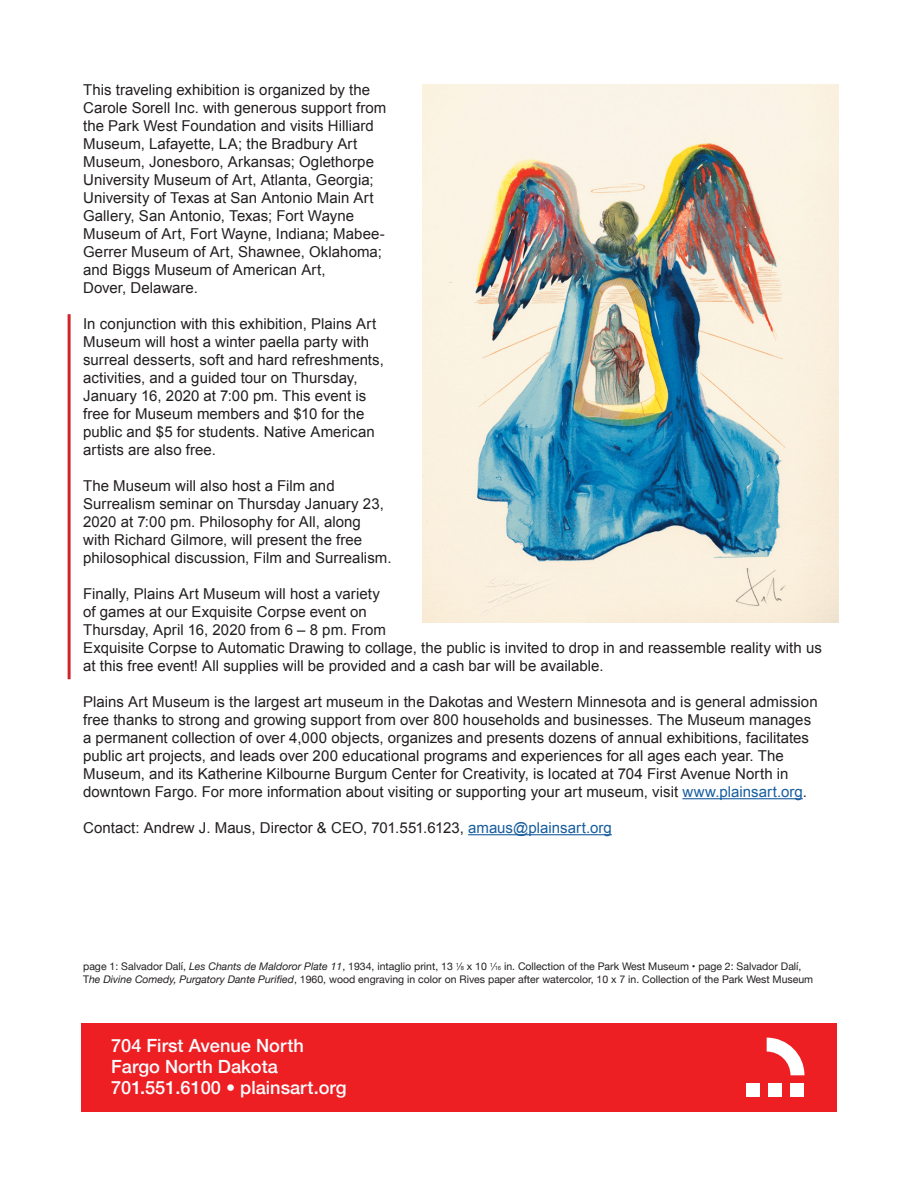
<style>
.page{position:relative;width:918px;height:1188px;background:#fff}
.page>*{position:absolute;margin:0;border:0;box-sizing:border-box;transform-origin:0 0}
.t1{font:500 18.15px/21px "Helvetica Neue";color:#fbfcfe}
.t2{font:15px/18px "Arial";letter-spacing:.005em;color:#231f20}
.t3{font:10.5px "Helvetica Neue";color:#231f20}
.s1{color:#175d9e}
.s2{font-style:italic}
.s3{font-size:5.7px}
</style>
<div class="page">
<div style="left:81px;top:1023px;width:756px;height:88px;background:#ee1f23"></div>
<div style="left:790px;top:1083px;width:14px;height:14px;background:#fff"></div>
<div style="left:768px;top:1083px;width:14px;height:14px;background:#fff"></div>
<div style="left:746px;top:1083px;width:14px;height:14px;background:#fff"></div>
<svg style="left:767px;top:1038px;width:37px;height:37px"></svg>
<hr style="left:682px;top:798px;width:121px;height:1px;background:#175d9e">
<hr style="left:468px;top:834px;width:144px;height:1px;background:#175d9e">
<img style="left:423px;top:84px;width:415px;height:538px">
<hr style="left:68px;top:314px;width:3px;height:365px;background:#d1232a">
<p class="t2" style="left:83px;top:81px;width:305px">This traveling exhibition is organized by the Carole Sorell Inc. with generous support from the Park West Foundation and visits Hilliard Museum, Lafayette, LA; the Bradbury Art Museum, Jonesboro, Arkansas; Oglethorpe University Museum of Art, Atlanta, Georgia; University of Texas at San Antonio Main Art Gallery, San Antonio, Texas; Fort Wayne Museum of Art, Fort Wayne, Indiana; Mabee-Gerrer Museum of Art, Shawnee, Oklahoma; and Biggs Museum of American Art,</p>
<p class="t2" style="left:83px;top:279px;width:116px">Dover, Delaware.</p>
<p class="t2" style="left:83px;top:315px;width:302px">In conjunction with this exhibition, Plains Art Museum will host a winter paella party with surreal desserts, soft and hard refreshments, activities, and a guided tour on Thursday, January 16, 2020 at 7:00 pm. This event is free for Museum members and $10 for the public and $5 for students. Native American artists are also free.</p>
<p class="t2" style="left:83px;top:477px;width:310px">The Museum will also host a Film and Surrealism seminar on Thursday January 23, 2020 at 7:00 pm. Philosophy for All, along with Richard Gilmore, will present the free philosophical discussion, Film and Surrealism.</p>
<p class="t2" style="left:83px;top:585px;width:740px">Finally, Plains Art Museum will host a variety<br>of games at our Exquisite Corpse event on<br>Thursday, April 16, 2020 from 6 – 8 pm. From<br>Exquisite Corpse to Automatic Drawing to collage, the public is invited to drop in and reassemble reality with us at this free event! All supplies will be provided and a cash bar will be available.</p>
<p class="t2" style="left:83px;top:693px;width:736px">Plains Art Museum is the largest art museum in the Dakotas and Western Minnesota and is general admission free thanks to strong and growing support from over 800 households and businesses. The Museum manages a permanent collection of over 4,000 objects, organizes and presents dozens of annual exhibitions, facilitates public art projects, and leads over 200 educational programs and experiences for all ages each year. The Museum, and its Katherine Kilbourne Burgum Center for Creativity, is located at 704 First Avenue North in downtown Fargo. For more information about visiting or supporting your art museum, visit <span class="s1">www.plainsart.org</span>.</p>
<p class="t2" style="left:83px;top:819px;width:530px">Contact: Andrew J. Maus, Director &amp; CEO, 701.551.6123, <span class="s1">amaus@plainsart.org</span></p>
<p class="t3" style="left:83px;top:959px;width:720px">page 1: Salvador Dalí, <span class="s2">Les Chants de Maldoror Plate 11</span>, 1934, intaglio print, 13 <sup>1</sup>⁄<span class="s3">8</span> x 10 <sup>1</sup>⁄<span class="s3">16</span> in. Collection of the Park West Museum • page 2: Salvador Dalí,</p>
<p class="t3" style="left:83px;top:971px;width:732px">T<span class="s2">he Divine Comedy, Purgatory Dante Purified</span>, 1960, wood engraving in color on Rives paper after watercolor, 10 x 7 in. Collection of the Park West Museum</p>
<p class="t1" style="left:111px;top:1034px;width:237px">704 First Avenue North<br>Fargo North Dakota<br>701.551.6100 • plainsart.org</p>
</div>
